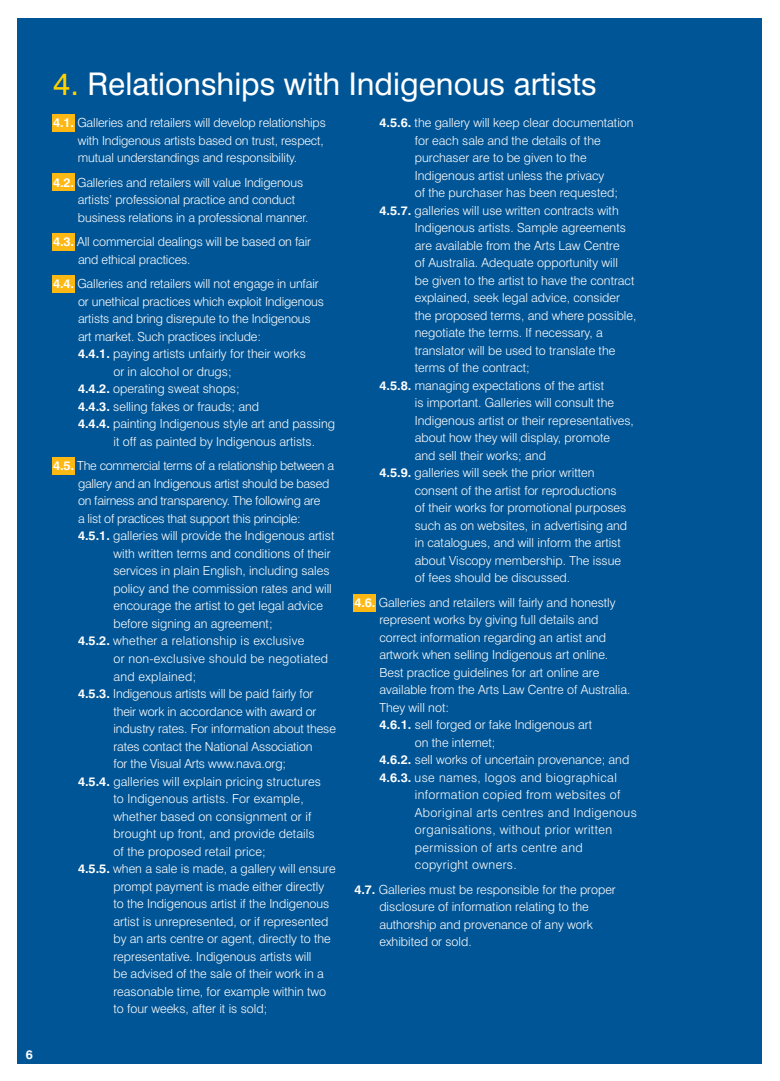
<style>
.page{position:relative;width:780px;height:1081px;background:#fff}
.page>*{position:absolute;margin:0;border:0;box-sizing:border-box;transform-origin:0 0}
.t1{font:31.25px "Swiss 721 BT";color:#fff}
.t2{font:300 12.5px/17.5px "Swiss 721 BT";color:#fff}
.t3{font:300 12.5px "Swiss 721 BT";letter-spacing:.03em;color:#fff}
.t4{font:300 12.5px "Swiss 721 BT";letter-spacing:-.02em;color:#fff}
.t5{font:300 12.5px "Swiss 721 BT";letter-spacing:.02em;color:#fff}
.t6{font:700 12.5px "Swiss 721 BT";color:#fff}
.s1{color:#ffd200}
.s2{font-weight:700}
</style>
<div class="page">
<div style="left:18px;top:18px;width:744px;height:1045px;background:#005596"></div>
<div style="left:353px;top:594px;width:23px;height:17px;background:#fdb813"></div>
<div style="left:52px;top:114px;width:23px;height:17px;background:#fdb813"></div>
<div style="left:52px;top:173px;width:23px;height:18px;background:#fdb813"></div>
<div style="left:52px;top:233px;width:23px;height:18px;background:#fdb813"></div>
<div style="left:52px;top:276px;width:23px;height:17px;background:#fdb813"></div>
<div style="left:52px;top:457px;width:23px;height:18px;background:#fdb813"></div>
<p class="t6" style="left:26px;top:1047px;width:9px">6</p>
<h1 class="t1" style="left:53px;top:65px;width:545px"><span class="s1">4.</span> Relationships with Indigenous artists</h1>
<p class="t2" style="left:78px;top:114px;width:249px;text-indent:-25px"><span class="s2">4.1.</span> Galleries and retailers will develop relationships with Indigenous artists based on trust, respect, mutual understandings and responsibility.</p>
<p class="t2" style="left:78px;top:173px;width:232px;text-indent:-25px"><span class="s2">4.2.</span> Galleries and retailers will value Indigenous artists’ professional practice and conduct business relations in a professional manner.</p>
<p class="t2" style="left:78px;top:233px;width:234px;text-indent:-25px"><span class="s2">4.3.</span> All commercial dealings will be based on fair and ethical practices.</p>
<p class="t2" style="left:53px;top:275px;width:267px"><span class="s2">4.4.</span> Galleries and retailers will not engage in unfair</p>
<p class="t2" style="left:78px;top:292px;width:247px">or unethical practices which exploit Indigenous</p>
<p class="t2" style="left:78px;top:310px;width:234px">artists and bring disrepute to the Indigenous</p>
<p class="t2" style="left:78px;top:327px;width:184px">art market. Such practices include:</p>
<p class="t2" style="left:78px;top:345px;width:229px"><span class="s2">4.4.1.</span> paying artists unfairly for their works</p>
<p class="t2" style="left:113px;top:362px;width:120px">or in alcohol or drugs;</p>
<p class="t2" style="left:78px;top:380px;width:163px"><span class="s2">4.4.2.</span> operating sweat shops;</p>
<p class="t2" style="left:78px;top:397px;width:182px"><span class="s2">4.4.3.</span> selling fakes or frauds; and</p>
<p class="t2" style="left:78px;top:415px;width:259px"><span class="s2">4.4.4.</span> painting Indigenous style art and passing</p>
<p class="t2" style="left:113px;top:432px;width:203px">it off as painted by Indigenous artists.</p>
<p class="t4" style="left:53px;top:458px;width:282px"><span class="s2">4.5.</span> The commercial terms of a relationship between a</p>
<p class="t4" style="left:78px;top:476px;width:253px">gallery and an Indigenous artist should be based</p>
<p class="t4" style="left:78px;top:493px;width:244px">on fairness and transparency. The following are</p>
<p class="t4" style="left:78px;top:511px;width:224px">a list of practices that support this principle:</p>
<p class="t2" style="left:78px;top:527px;width:258px"><span class="s2">4.5.1.</span> galleries will provide the Indigenous artist</p>
<p class="t2" style="left:113px;top:545px;width:218px">with written terms and conditions of their</p>
<p class="t2" style="left:113px;top:562px;width:217px">services in plain English, including sales</p>
<p class="t2" style="left:113px;top:580px;width:220px">policy and the commission rates and will</p>
<p class="t2" style="left:113px;top:597px;width:211px">encourage the artist to get legal advice</p>
<p class="t2" style="left:113px;top:615px;width:161px">before signing an agreement;</p>
<p class="t5" style="left:78px;top:633px;width:228px"><span class="s2">4.5.2.</span> whether a relationship is exclusive</p>
<p class="t5" style="left:113px;top:651px;width:216px">or non-exclusive should be negotiated</p>
<p class="t5" style="left:113px;top:668px;width:84px">and explained;</p>
<p class="t2" style="left:78px;top:685px;width:237px"><span class="s2">4.5.3.</span> Indigenous artists will be paid fairly for</p>
<p class="t2" style="left:113px;top:702px;width:204px">their work in accordance with award or</p>
<p class="t2" style="left:113px;top:720px;width:224px">industry rates. For information about these</p>
<p class="t2" style="left:113px;top:737px;width:201px">rates contact the National Association</p>
<p class="t2" style="left:113px;top:755px;width:174px">for the Visual Arts www.nava.org;</p>
<p class="t2" style="left:78px;top:772px;width:244px"><span class="s2">4.5.4.</span> galleries will explain pricing structures</p>
<p class="t2" style="left:113px;top:790px;width:192px">to Indigenous artists. For example,</p>
<p class="t2" style="left:113px;top:807px;width:199px">whether based on consignment or if</p>
<p class="t2" style="left:113px;top:825px;width:203px">brought up front, and provide details</p>
<p class="t2" style="left:113px;top:842px;width:154px">of the proposed retail price;</p>
<p class="t2" style="left:78px;top:860px;width:259px"><span class="s2">4.5.5.</span> when a sale is made, a gallery will ensure</p>
<p class="t2" style="left:113px;top:877px;width:212px">prompt payment is made either directly</p>
<p class="t2" style="left:113px;top:895px;width:217px">to the Indigenous artist if the Indigenous</p>
<p class="t2" style="left:113px;top:912px;width:216px">artist is unrepresented, or if represented</p>
<p class="t2" style="left:113px;top:930px;width:219px">by an arts centre or agent, directly to the</p>
<p class="t2" style="left:113px;top:947px;width:199px">representative. Indigenous artists will</p>
<p class="t2" style="left:113px;top:965px;width:212px">be advised of the sale of their work in a</p>
<p class="t2" style="left:113px;top:982px;width:214px">reasonable time, for example within two</p>
<p class="t2" style="left:113px;top:1000px;width:155px">to four weeks, after it is sold;</p>
<p class="t2" style="left:379px;top:114px;width:256px"><span class="s2">4.5.6.</span> the gallery will keep clear documentation</p>
<p class="t2" style="left:415px;top:131px;width:187px">for each sale and the details of the</p>
<p class="t2" style="left:415px;top:149px;width:173px">purchaser are to be given to the</p>
<p class="t2" style="left:415px;top:166px;width:191px">Indigenous artist unless the privacy</p>
<p class="t2" style="left:415px;top:184px;width:204px">of the purchaser has been requested;</p>
<p class="t2" style="left:379px;top:201px;width:241px"><span class="s2">4.5.7.</span> galleries will use written contracts with</p>
<p class="t2" style="left:415px;top:219px;width:212px">Indigenous artists. Sample agreements</p>
<p class="t2" style="left:415px;top:236px;width:206px">are available from the Arts Law Centre</p>
<p class="t2" style="left:415px;top:254px;width:204px">of Australia. Adequate opportunity will</p>
<p class="t2" style="left:415px;top:271px;width:221px">be given to the artist to have the contract</p>
<p class="t2" style="left:415px;top:289px;width:207px">explained, seek legal advice, consider</p>
<p class="t2" style="left:415px;top:306px;width:223px">the proposed terms, and where possible,</p>
<p class="t2" style="left:415px;top:324px;width:189px">negotiate the terms. If necessary, a</p>
<p class="t2" style="left:415px;top:341px;width:202px">translator will be used to translate the</p>
<p class="t2" style="left:415px;top:359px;width:116px">terms of the contract;</p>
<p class="t2" style="left:379px;top:376px;width:226px"><span class="s2">4.5.8.</span> managing expectations of the artist</p>
<p class="t2" style="left:415px;top:394px;width:201px">is important. Galleries will consult the</p>
<p class="t2" style="left:415px;top:411px;width:220px">Indigenous artist or their representatives,</p>
<p class="t2" style="left:415px;top:429px;width:197px">about how they will display, promote</p>
<p class="t2" style="left:415px;top:446px;width:133px">and sell their works; and</p>
<p class="t2" style="left:379px;top:464px;width:217px"><span class="s2">4.5.9.</span> galleries will seek the prior written</p>
<p class="t2" style="left:415px;top:481px;width:203px">consent of the artist for reproductions</p>
<p class="t2" style="left:415px;top:499px;width:213px">of their works for promotional purposes</p>
<p class="t2" style="left:415px;top:516px;width:214px">such as on websites, in advertising and</p>
<p class="t2" style="left:415px;top:534px;width:207px">in catalogues, and will inform the artist</p>
<p class="t2" style="left:415px;top:551px;width:208px">about Viscopy membership. The issue</p>
<p class="t2" style="left:415px;top:569px;width:157px">of fees should be discussed.</p>
<p class="t2" style="left:354px;top:593px;width:263px"><span class="s2">4.6.</span> Galleries and retailers will fairly and honestly</p>
<p class="t2" style="left:379px;top:611px;width:221px">represent works by giving full details and</p>
<p class="t2" style="left:379px;top:628px;width:228px">correct information regarding an artist and</p>
<p class="t2" style="left:379px;top:646px;width:230px">artwork when selling Indigenous art online.</p>
<p class="t2" style="left:379px;top:663px;width:221px">Best practice guidelines for art online are</p>
<p class="t2" style="left:379px;top:681px;width:252px">available from the Arts Law Centre of Australia.</p>
<p class="t2" style="left:379px;top:698px;width:71px">They will not:</p>
<p class="t2" style="left:379px;top:716px;width:214px"><span class="s2">4.6.1.</span> sell forged or fake Indigenous art</p>
<p class="t2" style="left:415px;top:733px;width:82px">on the internet;</p>
<p class="t2" style="left:379px;top:751px;width:251px"><span class="s2">4.6.2.</span> sell works of uncertain provenance; and</p>
<p class="t3" style="left:379px;top:770px;width:239px"><span class="s2">4.6.3.</span> use names, logos and biographical</p>
<p class="t3" style="left:415px;top:787px;width:207px">information copied from websites of</p>
<p class="t3" style="left:415px;top:805px;width:223px">Aboriginal arts centres and Indigenous</p>
<p class="t3" style="left:415px;top:822px;width:199px">organisations, without prior written</p>
<p class="t3" style="left:415px;top:840px;width:169px">permission of arts centre and</p>
<p class="t3" style="left:415px;top:857px;width:103px">copyright owners.</p>
<p class="t2" style="left:379px;top:880px;width:238px;text-indent:-25px"><span class="s2">4.7.</span> Galleries must be responsible for the proper disclosure of information relating to the authorship and provenance of any work exhibited or sold.</p>
</div>
